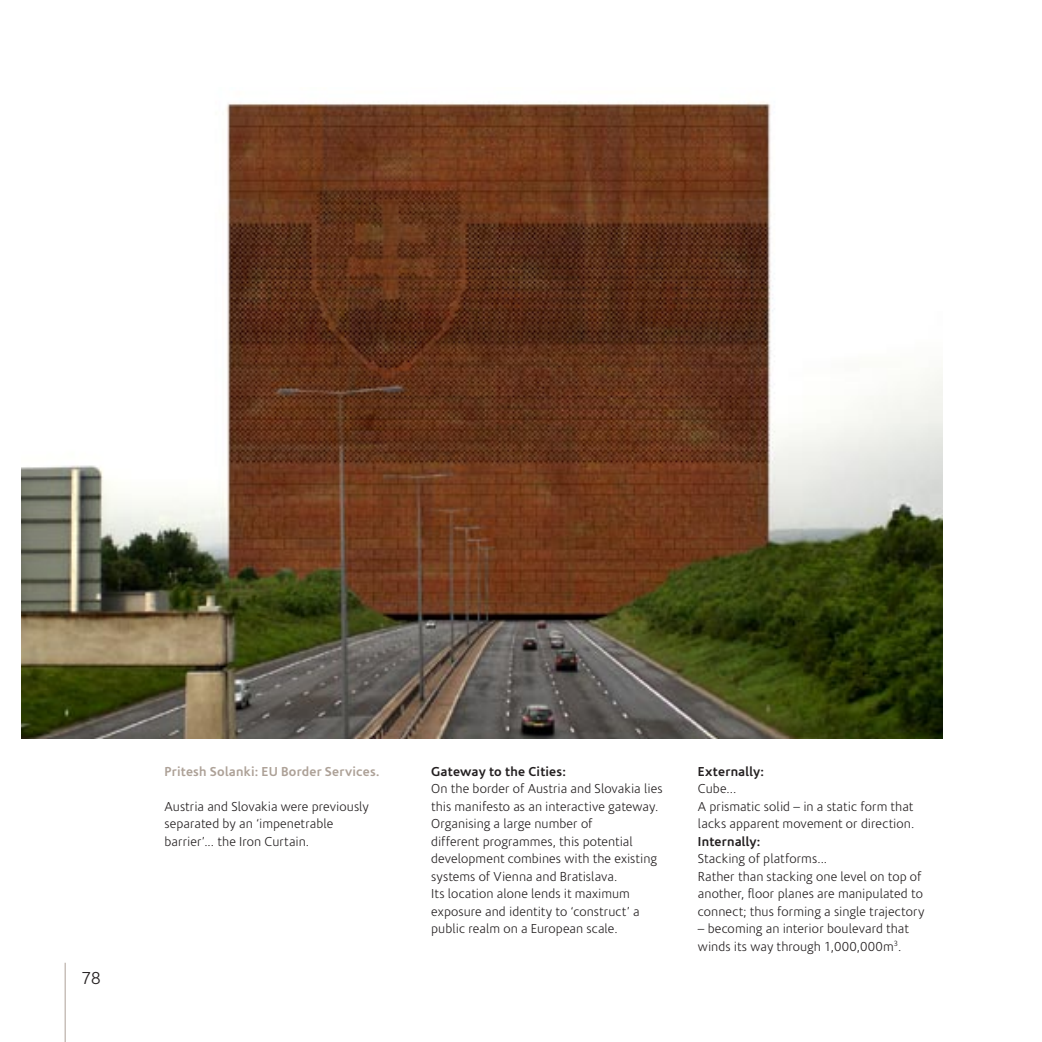
<style>
.page{position:relative;width:1042px;height:1042px;background:#fff}
.page>*{position:absolute;margin:0;border:0;box-sizing:border-box;transform-origin:0 0}
.t1{font:300 17.5px "Corisande";color:#231f20}
.t2{font:300 13.12px/17.5px "Corisande";letter-spacing:.005em;color:#231f20}
.t3{font:700 13.12px "Corisande";letter-spacing:.015em;color:#231f20}
.t4{font:700 13.12px "Corisande";letter-spacing:.015em;color:#ada197}
</style>
<div class="page">
<hr style="left:65px;top:963px;width:1px;height:79px;background:#ada197">
<img style="left:22px;top:101px;width:921px;height:637px">
<h1 class="t1" style="left:82px;top:969px;width:21px">78</h1>
<p class="t4" style="left:164px;top:763px;width:216px">Pritesh Solanki: EU Border Services.</p>
<p class="t2" style="left:164px;top:798px;width:206px">Austria and Slovakia were previously separated by an ‘impenetrable barrier’... the Iron Curtain.</p>
<p class="t3" style="left:431px;top:763px;width:136px">Gateway to the Cities:</p>
<p class="t2" style="left:431px;top:780px;width:233px">On the border of Austria and Slovakia lies this manifesto as an interactive gateway.<br>Organising a large number of<br>different programmes, this potential development combines with the existing systems of Vienna and Bratislava.<br>Its location alone lends it maximum exposure and identity to ‘construct’ a public realm on a European scale.</p>
<p class="t3" style="left:698px;top:763px;width:67px">Externally:</p>
<p class="t2" style="left:698px;top:780px;width:218px">Cube...<br>A prismatic solid – in a static form that lacks apparent movement or direction.</p>
<p class="t3" style="left:698px;top:833px;width:64px">Internally:</p>
<p class="t2" style="left:698px;top:850px;width:228px">Stacking of platforms...<br>Rather than stacking one level on top of another, floor planes are manipulated to connect; thus forming a single trajectory</p>
<p class="t2" style="left:698px;top:920px;width:212px">– becoming an interior boulevard that winds its way through 1,000,000m<sup>3</sup>.</p>
</div>
